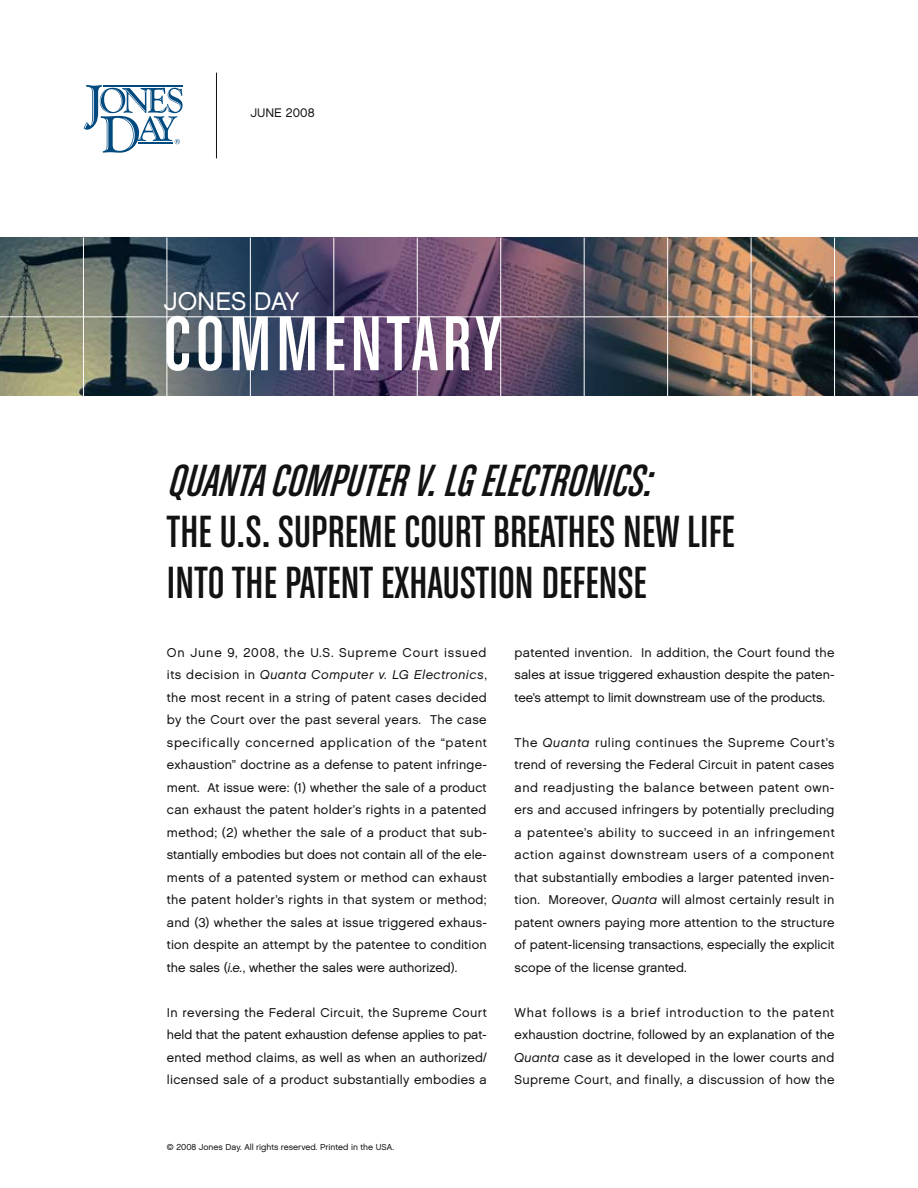
<style>
.page{position:relative;width:918px;height:1188px;background:#fff}
.page>*{position:absolute;margin:0;border:0;box-sizing:border-box;transform-origin:0 0}
.t1{font:82.5px "Chalet Comprime Cologne Sixty";letter-spacing:.055em;color:#fff}
.t2{font:48px "Chalet Comprime Cologne Sixty";letter-spacing:.005em;color:#121212}
.t3{font:italic 48px "Chalet Comprime Cologne Sixty";color:#121212}
.t4{font:25.5px "Chalet London Nineteen Sixty";letter-spacing:-.005em;color:#fff}
.t5{font:12.75px/22.5px "Chalet London Nineteen Sixty";letter-spacing:.01em;color:#121212;text-align:justify}
.t6{font:12.75px "Chalet Oblique London";letter-spacing:.04em;color:#121212}
.t7{font:12.75px "Chalet London Nineteen Sixty";letter-spacing:.06em;color:#121212}
.t8{font:12.3px "Chalet London Nineteen Sixty";color:#121212}
.t9{font:8.7px "Chalet London Nineteen Sixty";color:#121212}
.s1{font-family:"Chalet London Nineteen Sixty"}
.s2{font-family:"Chalet Oblique London"}
</style>
<div class="page">
<img style="left:0;top:237px;width:918px;height:158px">
<hr style="left:167px;top:238px;width:1px;height:160px;background:#fff">
<hr style="left:83px;top:238px;width:1px;height:160px;background:#fff">
<hr style="left:250px;top:238px;width:1px;height:160px;background:#fff">
<hr style="left:334px;top:238px;width:1px;height:160px;background:#fff">
<hr style="left:417px;top:238px;width:1px;height:160px;background:#fff">
<hr style="left:500px;top:238px;width:1px;height:160px;background:#fff">
<hr style="left:584px;top:238px;width:1px;height:160px;background:#fff">
<hr style="left:667px;top:238px;width:1px;height:160px;background:#fff">
<hr style="left:751px;top:238px;width:1px;height:160px;background:#fff">
<hr style="left:834px;top:238px;width:1px;height:160px;background:#fff">
<hr style="left:0;top:317px;width:918px;height:1px;background:#fff">
<hr style="left:216px;top:73px;width:1px;height:85px;background:#121212">
<svg style="left:84px;top:85px;width:99px;height:68px"></svg>
<p class="t8" style="left:250px;top:105px;width:16px">June</p>
<p class="t8" style="left:286px;top:105px;width:30px">2008</p>
<h3 class="t4" style="left:164px;top:286px;width:137px">JONES DAY</h3>
<h1 class="t1" style="left:164px;top:298px;width:339px">COMMENTARY</h1>
<h2 class="t3" style="left:167px;top:454px;width:343px">QUANTA COM PUTER V.LGELECTRON</h2>
<h2 class="t3" style="left:602px;top:454px;width:64px">ICS:</h2>
<h2 class="t2" style="left:167px;top:505px;width:179px">THE U.S. SUPREME</h2>
<h2 class="t2" style="left:404px;top:505px;width:329px">COURT BREATHES NEW LIFE</h2>
<h2 class="t2" style="left:167px;top:556px;width:134px">INTO THEPATENT</h2>
<h2 class="t2" style="left:381px;top:556px;width:264px">EXHAUSTION DEFENSE</h2>
<p class="t7" style="left:167px;top:645px;width:321px">On June 9, 2008, the U.S. Supreme Court issued</p>
<p class="t6" style="left:167px;top:667px;width:321px"><span class="s1">its decision in</span> Quanta Computer v. LG Electronics<span class="s1">,</span></p>
<p class="t5" style="left:167px;top:686px;width:322px">the most recent in a string of patent cases decided by the Court over the past several years. The case specifically concerned application of the “patent exhaustion” doctrine as a defense to patent infringe&shy;ment. At issue were: (1) whether the sale of a product can exhaust the patent holder’s rights in a patented method; (2) whether the sale of a product that sub&shy;stantially embodies but does not contain all of the ele&shy;ments of a patented system or method can exhaust the patent holder’s rights in that system or method; and (3) whether the sales at issue triggered exhaus&shy;tion despite an attempt by the patentee to condition the sales (<span class="s2">i.e.</span>, whether the sales were authorized).</p>
<p class="t5" style="left:167px;top:1001px;width:321px">In reversing the Federal Circuit, the Supreme Court held that the patent exhaustion defense applies to pat&shy;ented method claims, as well as when an authorized/ licensed sale of a product substantially embodies a</p>
<p class="t9" style="left:167px;top:1141px;width:229px">© 2008 Jones Day. All rights reserved. Printed in the USA.</p>
<p class="t5" style="left:515px;top:641px;width:321px">patented invention. In addition, the Court found the sales at issue triggered exhaustion despite the paten&shy;tee’s attempt to limit downstream use of the products.</p>
<p class="t5" style="left:515px;top:731px;width:322px">The <span class="s2">Quanta</span> ruling continues the Supreme Court’s trend of reversing the Federal Circuit in patent cases and readjusting the balance between patent own&shy;ers and accused infringers by potentially precluding a patentee’s ability to succeed in an infringement action against downstream users of a component that substantially embodies a larger patented inven&shy;tion. Moreover, <span class="s2">Quanta</span> will almost certainly result in patent owners paying more attention to the structure of patent-licensing transactions, especially the explicit scope of the license granted.</p>
<p class="t5" style="left:515px;top:1001px;width:322px">What follows is a brief introduction to the patent exhaustion doctrine, followed by an explanation of the <span class="s2">Quanta</span> case as it developed in the lower courts and Supreme Court, and finally, a discussion of how the</p>
</div>
